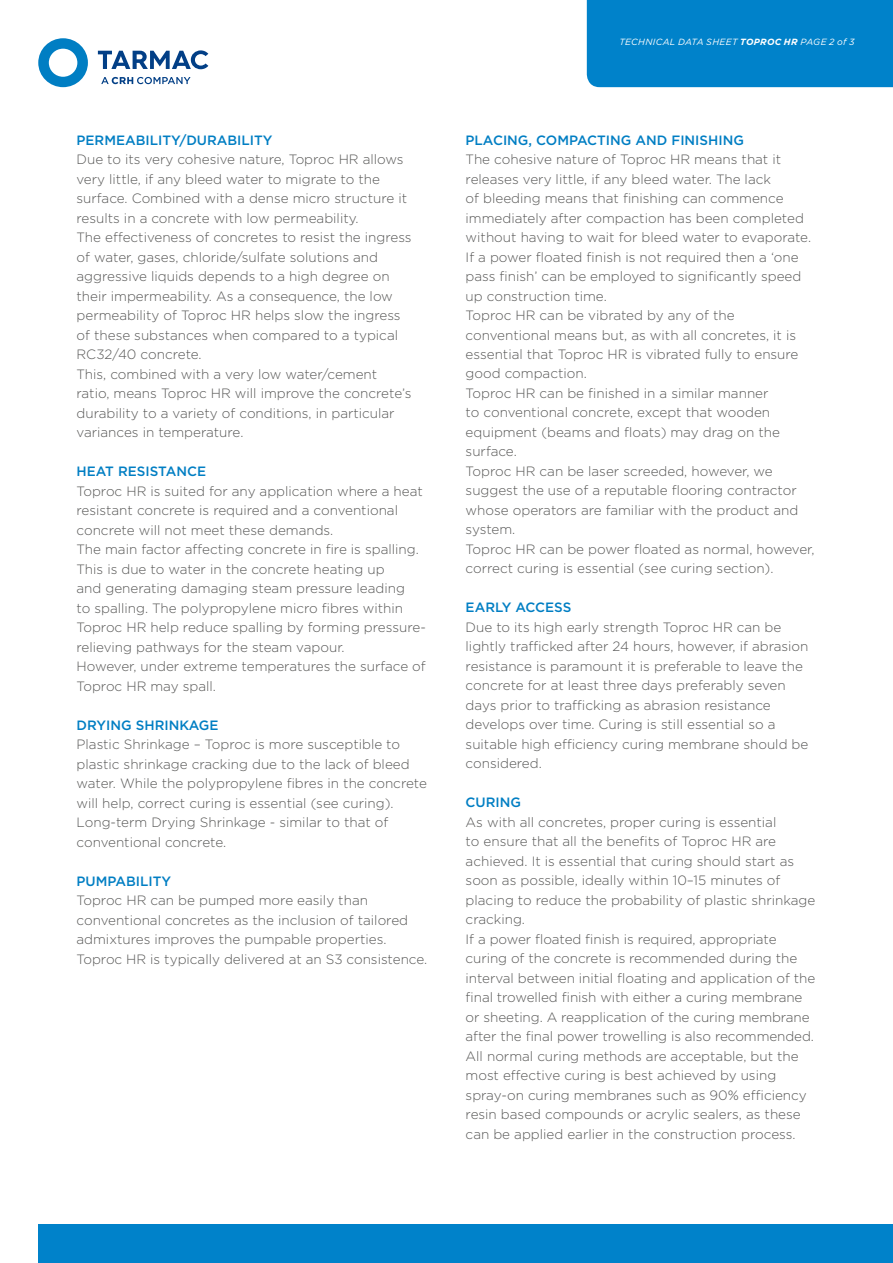
<style>
.page{position:relative;width:893px;height:1263px;background:#fff}
.page>*{position:absolute;margin:0;border:0;box-sizing:border-box;transform-origin:0 0}
.t1{font:300 13.5px/19.5px "Gotham";color:#575756}
.t2{font:500 13.5px "Gotham";color:#007ec3}
.t3{font:italic 9px "Gotham";letter-spacing:.03em;color:#fff}
.s1{font-weight:700}
</style>
<div class="page">
<div style="left:38px;top:1225px;width:855px;height:38px;background:#0082ca"></div>
<svg style="left:101px;top:77px;width:90px;height:7px"></svg>
<svg style="left:98px;top:50px;width:110px;height:19px"></svg>
<svg style="left:38px;top:38px;width:50px;height:49px"></svg>
<div style="left:587px;top:0;width:306px;height:87px;background:#0082ca"></div>
<p class="t2" style="left:77px;top:131px;width:198px">PERMEABILITY/DURABILITY</p>
<p class="t1" style="left:77px;top:149px;width:337px">Due to its very cohesive nature, Toproc HR allows very little, if any bleed water to migrate to the surface. Combined with a dense micro structure it results in a concrete with low permeability.<br>The effectiveness of concretes to resist the ingress of water, gases, chloride/sulfate solutions and aggressive liquids depends to a high degree on their impermeability. As a consequence, the low permeability of Toproc HR helps slow the ingress of these substances when compared to a typical RC32/40 concrete.<br>This, combined with a very low water/cement ratio, means Toproc HR will improve the concrete’s durability to a variety of conditions, in particular variances in temperature.</p>
<p class="t2" style="left:77px;top:463px;width:131px">HEAT RESISTANCE</p>
<p class="t1" style="left:77px;top:481px;width:351px">Toproc HR is suited for any application where a heat resistant concrete is required and a conventional concrete will not meet these demands.<br>The main factor affecting concrete in fire is spalling.<br>This is due to water in the concrete heating up<br>and generating damaging steam pressure leading<br>to spalling. The polypropylene micro fibres within Toproc HR help reduce spalling by forming pressure&shy;relieving pathways for the steam vapour.<br>However, under extreme temperatures the surface of Toproc HR may spall.</p>
<p class="t2" style="left:77px;top:716px;width:144px">DRYING SHRINKAGE</p>
<p class="t1" style="left:77px;top:734px;width:352px">Plastic Shrinkage – Toproc is more susceptible to plastic shrinkage cracking due to the lack of bleed water. While the polypropylene fibres in the concrete will help, correct curing is essential (see curing).<br>Long-term Drying Shrinkage - similar to that of conventional concrete.</p>
<p class="t2" style="left:77px;top:872px;width:96px">PUMPABILITY</p>
<p class="t1" style="left:77px;top:890px;width:352px">Toproc HR can be pumped more easily than conventional concretes as the inclusion of tailored admixtures improves the pumpable properties.<br>Toproc HR is typically delivered at an S3 consistence.</p>
<p class="t3" style="left:619px;top:37px;width:237px">TECHNICAL DATA SHEET <span class="s1">TOPROC HR</span> PAGE 2 of 3</p>
<p class="t2" style="left:466px;top:131px;width:280px">PLACING, COMPACTING AND FINISHING</p>
<p class="t1" style="left:466px;top:149px;width:350px">The cohesive nature of Toproc HR means that it releases very little, if any bleed water. The lack<br>of bleeding means that finishing can commence immediately after compaction has been completed without having to wait for bleed water to evaporate.<br>If a power floated finish is not required then a ‘one pass finish’ can be employed to significantly speed up construction time.<br>Toproc HR can be vibrated by any of the conventional means but, as with all concretes, it is essential that Toproc HR is vibrated fully to ensure good compaction.<br>Toproc HR can be finished in a similar manner<br>to conventional concrete, except that wooden equipment (beams and floats) may drag on the surface.<br>Toproc HR can be laser screeded, however, we suggest the use of a reputable flooring contractor whose operators are familiar with the product and system.<br>Toproc HR can be power floated as normal, however, correct curing is essential (see curing section).</p>
<p class="t2" style="left:466px;top:599px;width:107px">EARLY ACCESS</p>
<p class="t1" style="left:466px;top:617px;width:344px">Due to its high early strength Toproc HR can be lightly trafficked after 24 hours, however, if abrasion resistance is paramount it is preferable to leave the concrete for at least three days preferably seven days prior to trafficking as abrasion resistance develops over time. Curing is still essential so a suitable high efficiency curing membrane should be considered.</p>
<p class="t2" style="left:466px;top:794px;width:57px">CURING</p>
<p class="t1" style="left:466px;top:812px;width:351px">As with all concretes, proper curing is essential<br>to ensure that all the benefits of Toproc HR are achieved. It is essential that curing should start as soon as possible, ideally within 10–15 minutes of placing to reduce the probability of plastic shrinkage cracking.<br>If a power floated finish is required, appropriate curing of the concrete is recommended during the interval between initial floating and application of the final trowelled finish with either a curing membrane or sheeting. A reapplication of the curing membrane after the final power trowelling is also recommended.<br>All normal curing methods are acceptable, but the most effective curing is best achieved by using spray-on curing membranes such as 90% efficiency resin based compounds or acrylic sealers, as these can be applied earlier in the construction process.</p>
</div>
